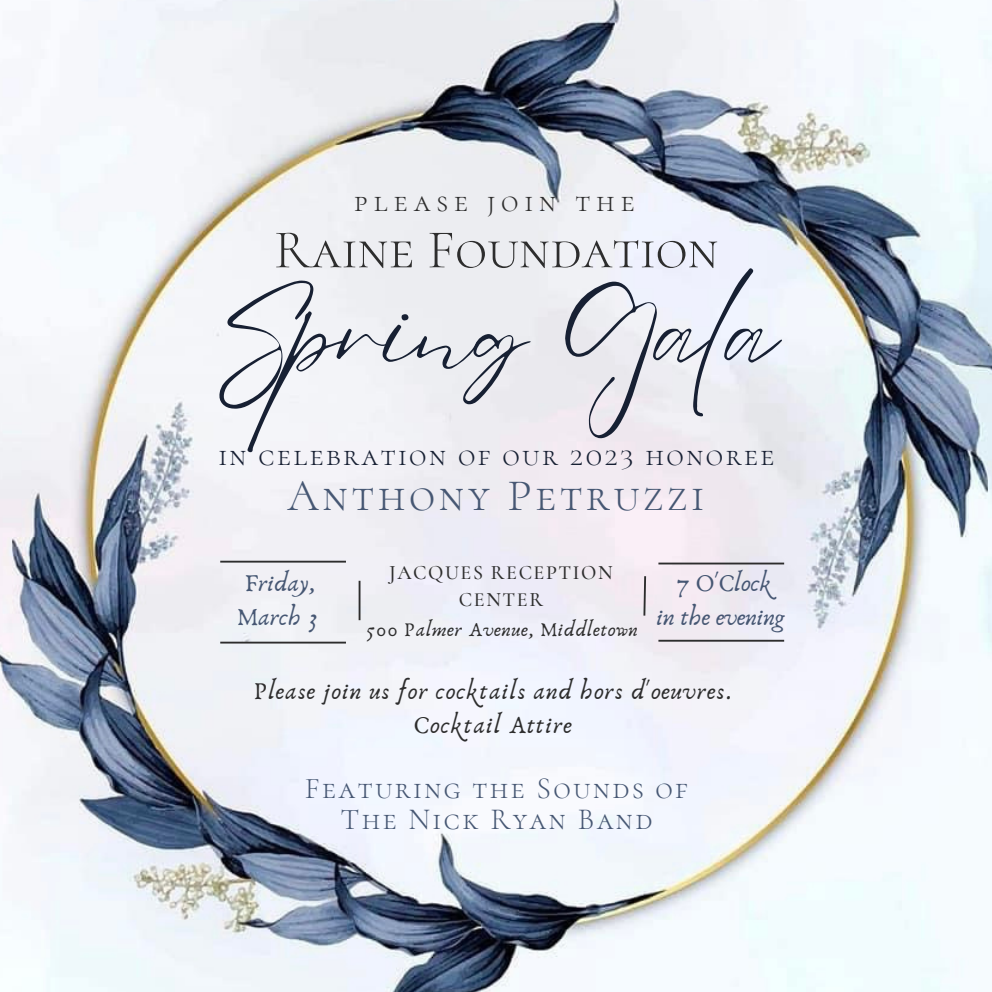
<style>
.page{position:relative;width:992px;height:992px;background:#fff}
.page>*{position:absolute;margin:0;border:0;box-sizing:border-box;transform-origin:0 0}
.t1{font:105px "Eyesome Script";color:#172033}
.t2{font:300 55px "Cormorant SC";color:#2d2d2d}
.t3{font:300 45px "Cormorant SC";letter-spacing:.08em;color:#465773}
.t4{font:300 30px/32px "Cormorant SC";letter-spacing:.08em;color:#465773;text-align:center}
.t5{font:300 30px "Cormorant SC";letter-spacing:.08em;color:#172033}
.t6{font:300 30px "Cormorant SC";letter-spacing:.2em;color:#2d2d2d}
.t7{font:25px/33.8px "Anaktoria";letter-spacing:.04em;color:#2d2d2d;text-align:center}
.t8{font:25px/33.8px "Anaktoria";color:#465773}
.t9{font:20px "Anaktoria";letter-spacing:.04em;color:#2d2d2d}
.t10{font:500 20px/26.8px "Cormorant SC";letter-spacing:.08em;color:#2d2d2d;text-align:center}
</style>
<div class="page">
<img style="left:0;top:0;width:992px;height:992px">
<hr style="left:359px;top:581px;width:1px;height:39px;background:#2d2d2d">
<hr style="left:220px;top:561px;width:126px;height:2px;background:#2d2d2d">
<hr style="left:220px;top:642px;width:126px;height:1px;background:#2d2d2d">
<svg style="left:642px;top:574px;width:5px;height:43px"></svg>
<hr style="left:658px;top:563px;width:126px;height:1px;background:#2d2d2d">
<hr style="left:658px;top:640px;width:126px;height:2px;background:#2d2d2d">
<p class="t6" style="left:354px;top:183px;width:282px">please join the</p>
<h2 class="t2" style="left:274px;top:216px;width:446px">Raine Foundation</h2>
<h1 class="t1" style="left:214px;top:262px;width:565px">Spring Gala</h1>
<p class="t5" style="left:218px;top:438px;width:557px">in celebration of our 2023 honoree</p>
<h3 class="t3" style="left:287px;top:469px;width:418px">Anthony Petruzzi</h3>
<p class="t10" style="left:389px;top:559px;width:225px">JACQUES RECEPTION<br>CENTER</p>
<p class="t8" style="left:237px;top:567px;width:81px">Friday,<br>March 3</p>
<p class="t8" style="left:657px;top:567px;width:131px;text-align:center">7 O'Clock<br>in the evening</p>
<p class="t9" style="left:366px;top:617px;width:274px">500 Palmer Avenue, Middletown</p>
<p class="t7" style="left:254px;top:675px;width:480px">Please join us for cocktails and hors d'oeuvres.<br>Cocktail Attire</p>
<p class="t4" style="left:305px;top:772px;width:385px">Featuring the Sounds of<br>The Nick Ryan Band</p>
</div>
